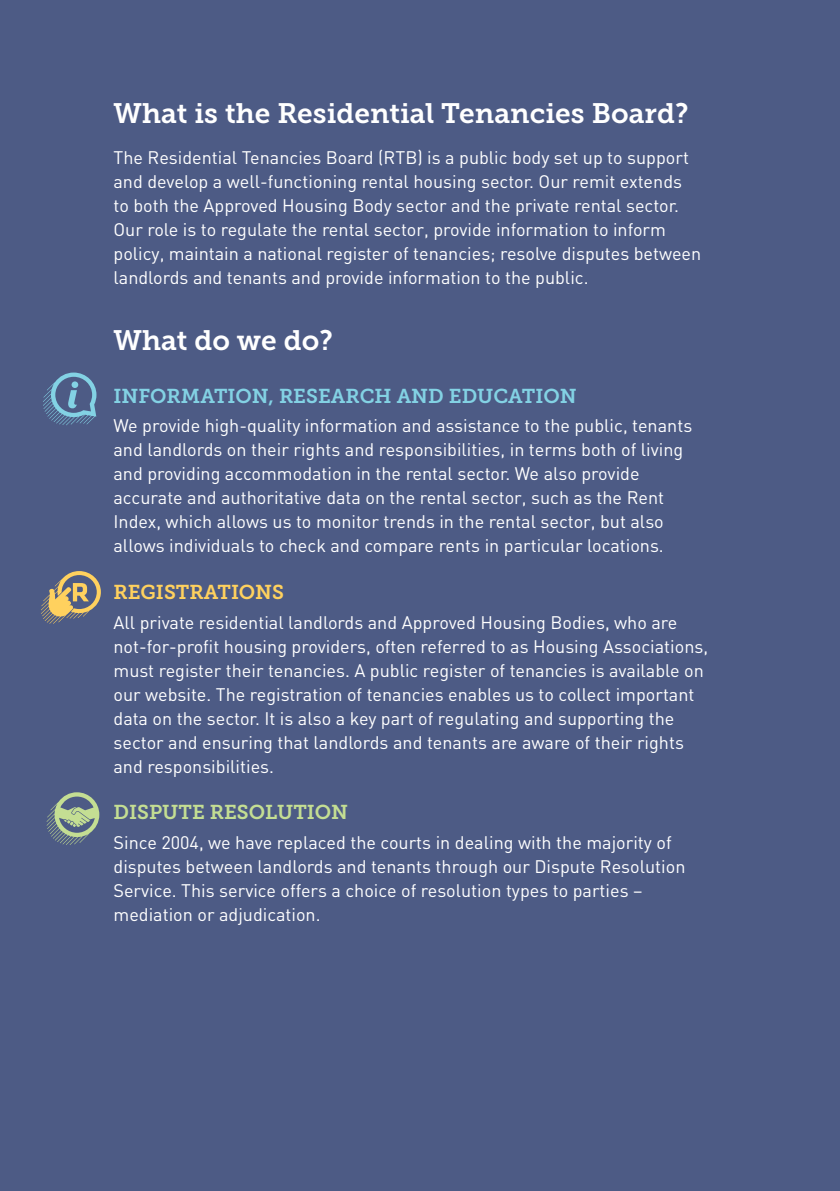
<style>
.page{position:relative;width:840px;height:1191px;background:#fff}
.page>*{position:absolute;margin:0;border:0;box-sizing:border-box;transform-origin:0 0}
.t1{font:28px "Museo Slab 700";color:#fff}
.t2{font:20px "Museo Slab 700";color:#83d2e4}
.t3{font:20px "Museo Slab 700";color:#c4de93}
.t4{font:20px "Museo Slab 700";color:#ffd15e}
.t5{font:18px/24px "DIN";color:#fff}
</style>
<div class="page">
<svg style="left:839px;top:1116px;width:1px;height:75px"></svg>
<div style="left:0;top:0;width:839px;height:1191px;background:#4d5b85"></div>
<svg style="left:46px;top:792px;width:53px;height:53px"></svg>
<svg style="left:41px;top:571px;width:60px;height:53px"></svg>
<svg style="left:43px;top:372px;width:53px;height:53px"></svg>
<div style="left:71px;top:381px;width:7px;height:7px;background:#83d2e4;border-radius:50%"></div>
<h1 class="t1" style="left:113px;top:97px;width:576px">What is the Residential Tenancies Board?</h1>
<p class="t5" style="left:113px;top:145px;width:589px">The Residential Tenancies Board (RTB) is a public body set up to support and develop a well-functioning rental housing sector. Our remit extends to both the Approved Housing Body sector and the private rental sector.<br>Our role is to regulate the rental sector, provide information to inform policy, maintain a national register of tenancies; resolve disputes between landlords and tenants and provide information to the public.</p>
<h1 class="t1" style="left:113px;top:325px;width:221px">What do we do?</h1>
<p class="t2" style="left:113px;top:384px;width:464px">INFORMATION, RESEARCH AND EDUCATION</p>
<p class="t5" style="left:113px;top:413px;width:580px">We provide high-quality information and assistance to the public, tenants and landlords on their rights and responsibilities, in terms both of living and providing accommodation in the rental sector. We also provide accurate and authoritative data on the rental sector, such as the Rent Index, which allows us to monitor trends in the rental sector, but also allows individuals to check and compare rents in particular locations.</p>
<p class="t4" style="left:113px;top:581px;width:172px">REGISTRATIONS</p>
<p class="t5" style="left:113px;top:610px;width:596px">All private residential landlords and Approved Housing Bodies, who are not-for-profit housing providers, often referred to as Housing Associations, must register their tenancies. A public register of tenancies is available on our website. The registration of tenancies enables us to collect important data on the sector. It is also a key part of regulating and supporting the sector and ensuring that landlords and tenants are aware of their rights and responsibilities.</p>
<p class="t3" style="left:113px;top:801px;width:236px">DISPUTE RESOLUTION</p>
<p class="t5" style="left:113px;top:830px;width:573px">Since 2004, we have replaced the courts in dealing with the majority of disputes between landlords and tenants through our Dispute Resolution Service. This service offers a choice of resolution types to parties – mediation or adjudication.</p>
</div>
